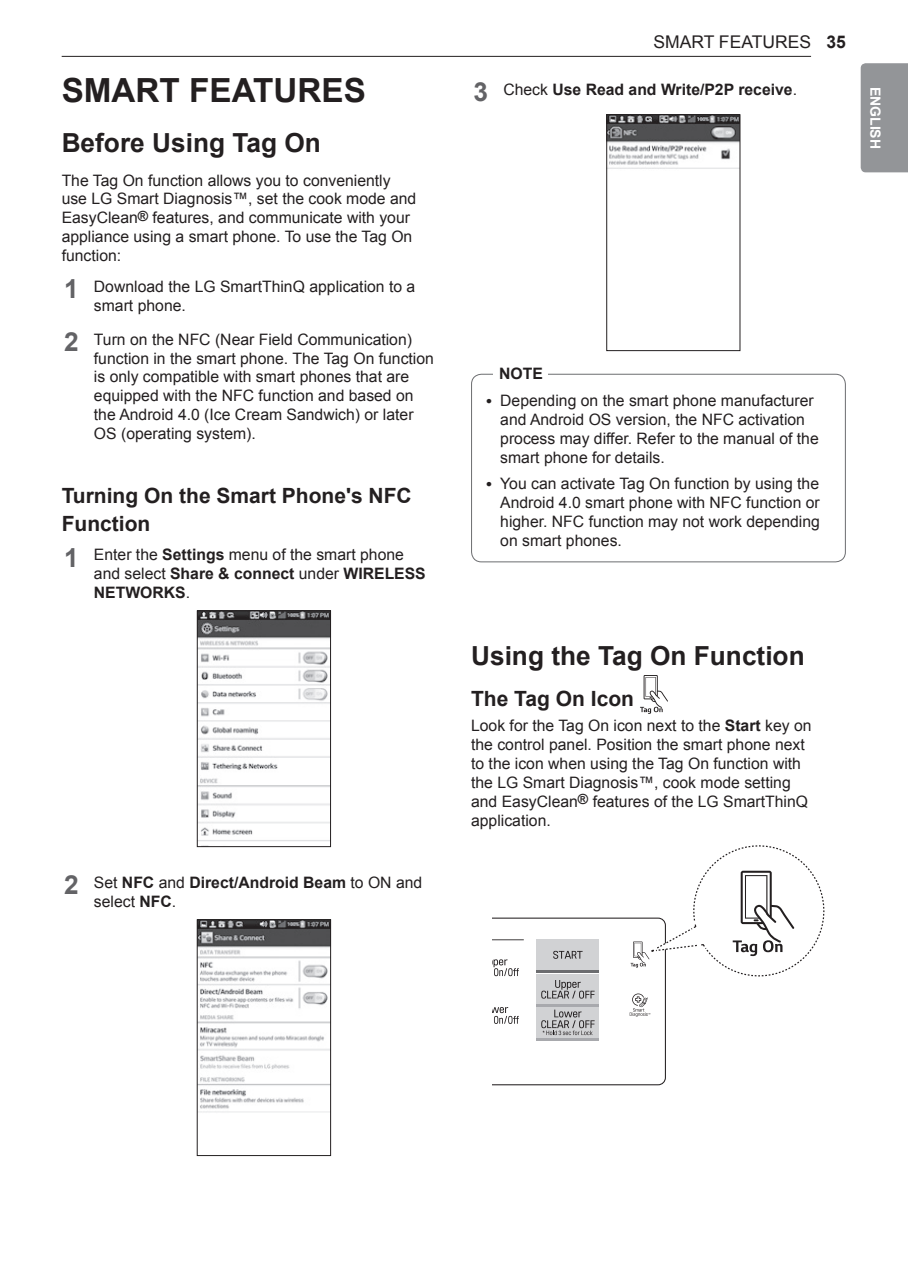
<style>
.page{position:relative;width:908px;height:1276px;background:#fff}
.page>*{position:absolute;margin:0;border:0;box-sizing:border-box;transform-origin:0 0}
.t1{font:700 33.25px "Arial";color:#231f20}
.t2{font:700 26.25px "Arial";color:#231f20}
.t3{font:700 21px/28px "Arial";color:#231f20}
.t4{font:17.5px "Arial";color:#231f20}
.t5{font:15.75px/18.9px "Arial";color:#231f20}
.t6{font:700 15.75px/18.9px "Arial";color:#231f20}
.t7{font:700 14px "Arial";color:#fff}
.s1{font-weight:700;font-size:26.25px;color:#636366}
.s2{font-weight:700}
.s3{font-size:26.25px;color:#636366}
.s4{font-weight:400}
</style>
<div class="page">
<hr style="left:62px;top:56px;width:749px;height:1px;background:#231f20">
<div style="left:860px;top:63px;width:48px;height:109px;background:#939598"></div>
<img style="left:199px;top:612px;width:130px;height:229px">
<div style="left:197px;top:610px;width:134px;height:237px;border:1px solid #231f20"></div>
<img style="left:199px;top:921px;width:130px;height:192px">
<div style="left:197px;top:919px;width:134px;height:237px;border:1px solid #231f20"></div>
<img style="left:608px;top:116px;width:130px;height:53px">
<div style="left:606px;top:114px;width:134px;height:237px;border:1px solid #231f20"></div>
<div style="left:471px;top:374px;width:374px;height:188px;border:1px solid #6c6d70;border-radius:10px"></div>
<div style="left:493px;top:368px;width:55px;height:14px;background:#fff"></div>
<svg style="left:640px;top:675px;width:28px;height:39px"></svg>
<svg style="left:492px;top:845px;width:332px;height:240px"></svg>
<h1 class="t1" style="left:62px;top:68px;width:306px">SMART FEATURES</h1>
<h2 class="t2" style="left:62px;top:125px;width:261px">Before Using Tag On</h2>
<p class="t5" style="left:62px;top:171px;width:356px">The Tag On function allows you to conveniently use LG Smart Diagnosis™, set the cook mode and EasyClean<sup>®</sup> features, and communicate with your appliance using a smart phone. To use the Tag On function:</p>
<p class="t5" style="left:94px;top:277px;width:323px;text-indent:-30px"><span class="s1">1</span> Download the LG SmartThinQ application to a smart phone.</p>
<p class="t5" style="left:94px;top:330px;width:341px;text-indent:-30px"><span class="s1">2</span> Turn on the NFC (Near Field Communication) function in the smart phone. The Tag On function is only compatible with smart phones that are equipped with the NFC function and based on the Android 4.0 (Ice Cream Sandwich) or later OS (operating system).</p>
<h3 class="t3" style="left:62px;top:482px;width:351px">Turning On the Smart Phone's NFC<br>Function</h3>
<p class="t5" style="left:94px;top:546px;width:333px;text-indent:-30px"><span class="s1">1</span> Enter the <span class="s2">Settings</span> menu of the smart phone and select <span class="s2">Share &amp; connect</span> under <span class="s2">WIRELESS<br>NETWORKS</span>.</p>
<p class="t6" style="left:94px;top:874px;width:330px;text-indent:-30px"><span class="s3">2</span> <span class="s4">Set</span> NFC <span class="s4">and</span> Direct/Android Beam <span class="s4">to ON and select</span> NFC<span class="s4">.</span></p>
<p class="t4" style="left:653px;top:31px;width:194px">SMART FEATURES <span class="s2">35</span></p>
<p class="t6" style="left:473px;top:80px;width:325px"><span class="s3">3</span> <span class="s4">Check</span> Use Read and Write/P2P receive<span class="s4">.</span></p>
<p class="t7" style="left:884px;top:87px;width:64px;rotate:90deg">ENGLISH</p>
<p class="t6" style="left:499px;top:365px;width:45px">NOTE</p>
<p class="t5" style="left:500px;top:391px;width:320px;text-indent:-15px">• Depending on the smart phone manufacturer and Android OS version, the NFC activation process may differ. Refer to the manual of the smart phone for details.</p>
<p class="t5" style="left:500px;top:474px;width:321px;text-align:justify;text-indent:-15px">• You can activate Tag On function by using the Android 4.0 smart phone with NFC function or higher. NFC function may not work depending on smart phones.</p>
<h2 class="t2" style="left:471px;top:638px;width:335px">Using the Tag On Function</h2>
<h3 class="t3" style="left:471px;top:685px;width:164px">The Tag On Icon</h3>
<p class="t5" style="left:471px;top:716px;width:342px">Look for the Tag On icon next to the <span class="s2">Start</span> key on the control panel. Position the smart phone next to the icon when using the Tag On function with the LG Smart Diagnosis™, cook mode setting and EasyClean<sup>®</sup> features of the LG SmartThinQ application.</p>
</div>
